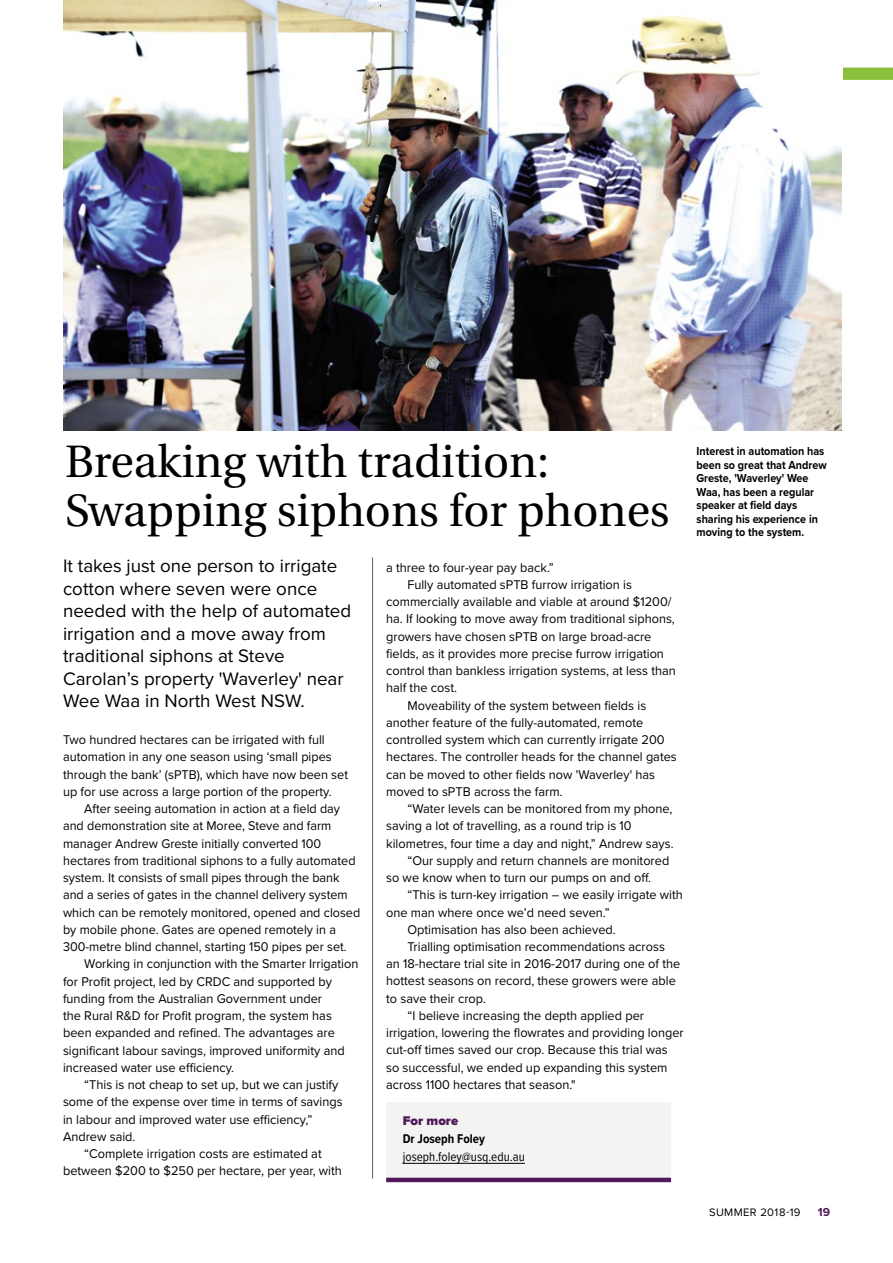
<style>
.page{position:relative;width:893px;height:1263px;background:#fff}
.page>*{position:absolute;margin:0;border:0;box-sizing:border-box;transform-origin:0 0}
.t1{font:45.3px/48.9px "Utopia";color:#000}
.t2{font:18.75px/22.5px "Proxima Nova";color:#000}
.t3{font:13.2px/17.2px "Proxima Nova";color:#000}
.t4{font:13.2px/17.2px "Proxima Nova";color:#000;scale:.96 1}
.t5{font:13.2px "Proxima Nova Cond";color:#000}
.t6{font:700 13.2px "Proxima Nova Cond";color:#000}
.t7{font:900 13.2px "Proxima Nova";color:#4f185b}
.t8{font:700 12px/13.5px "Proxima Nova";color:#000;scale:.9 1}
.t9{font:700 12px "Proxima Nova";color:#4f185b}
.t10{font:11.25px "Proxima Nova";letter-spacing:.03em;color:#000}
</style>
<div class="page">
<svg style="left:843px;top:67px;width:50px;height:13px"></svg>
<img style="left:63px;top:0;width:779px;height:430px">
<hr style="left:372px;top:557px;width:1px;height:622px;background:#5e6062">
<div style="left:386px;top:1102px;width:285px;height:77px;background:#f3f3f1"></div>
<hr style="left:403px;top:1163px;width:122px;height:1px;background:#000">
<hr style="left:386px;top:1178px;width:285px;height:4px;background:#4f185b">
<h1 class="t1" style="left:65px;top:438px;width:606px">Breaking with tradition:<br>Swapping siphons for phones</h1>
<h2 class="t2" style="left:63px;top:554px;width:290px">It takes just one person to irrigate cotton where seven were once needed with the help of automated irrigation and a move away from traditional siphons at Steve<br>Carolan’s property 'Waverley' near<br>Wee Waa in North West NSW.</h2>
<p class="t3" style="left:63px;top:730px;width:287px">Two hundred hectares can be irrigated with full automation in any one season using ‘small pipes through the bank’ (sPTB), which have now been set up for use across a large portion of the property.</p>
<p class="t4" style="left:63px;top:799px;width:311px;text-indent:21px">After seeing automation in action at a field day and demonstration site at Moree, Steve and farm manager Andrew Greste initially converted 100 hectares from traditional siphons to a fully automated system. It consists of small pipes through the bank and a series of gates in the channel delivery system which can be remotely monitored, opened and closed by mobile phone. Gates are opened remotely in a 300-metre blind channel, starting 150 pipes per set.</p>
<p class="t3" style="left:84px;top:955px;width:276px">Working in conjunction with the Smarter Irrigation</p>
<p class="t3" style="left:63px;top:972px;width:270px">for Profit project, led by CRDC and supported by</p>
<p class="t3" style="left:63px;top:989px;width:261px">funding from the Australian Government under</p>
<p class="t3" style="left:63px;top:1006px;width:270px">the Rural R&amp;D for Profit program, the system has</p>
<p class="t3" style="left:63px;top:1024px;width:273px">been expanded and refined. The advantages are</p>
<p class="t3" style="left:63px;top:1041px;width:283px">significant labour savings, improved uniformity and</p>
<p class="t3" style="left:63px;top:1058px;width:173px">increased water use efficiency.</p>
<p class="t3" style="left:84px;top:1075px;width:256px">“This is not cheap to set up, but we can justify</p>
<p class="t3" style="left:63px;top:1093px;width:281px">some of the expense over time in terms of savings</p>
<p class="t3" style="left:63px;top:1110px;width:251px">in labour and improved water use efficiency,”</p>
<p class="t3" style="left:63px;top:1127px;width:74px">Andrew said.</p>
<p class="t3" style="left:84px;top:1144px;width:239px">“Complete irrigation costs are estimated at</p>
<p class="t3" style="left:63px;top:1162px;width:280px">between $200 to $250 per hectare, per year, with</p>
<p class="t3" style="left:386px;top:558px;width:169px">a three to four-year pay back.”</p>
<p class="t3" style="left:407px;top:575px;width:226px">Fully automated sPTB furrow irrigation is</p>
<p class="t3" style="left:386px;top:592px;width:287px">commercially available and viable at around $1200/</p>
<p class="t3" style="left:386px;top:610px;width:290px">ha. If looking to move away from traditional siphons,</p>
<p class="t3" style="left:386px;top:627px;width:267px">growers have chosen sPTB on large broad-acre</p>
<p class="t3" style="left:386px;top:644px;width:279px">fields, as it provides more precise furrow irrigation</p>
<p class="t3" style="left:386px;top:661px;width:291px">control than bankless irrigation systems, at less than</p>
<p class="t3" style="left:386px;top:679px;width:72px">half the cost.</p>
<p class="t3" style="left:407px;top:696px;width:240px">Moveability of the system between fields is</p>
<p class="t3" style="left:386px;top:713px;width:259px">another feature of the fully-automated, remote</p>
<p class="t3" style="left:386px;top:730px;width:280px">controlled system which can currently irrigate 200</p>
<p class="t3" style="left:386px;top:748px;width:292px">hectares. The controller heads for the channel gates</p>
<p class="t3" style="left:386px;top:765px;width:270px">can be moved to other fields now 'Waverley' has</p>
<p class="t3" style="left:386px;top:782px;width:178px">moved to sPTB across the farm.</p>
<p class="t3" style="left:407px;top:799px;width:266px">“Water levels can be monitored from my phone,</p>
<p class="t3" style="left:386px;top:817px;width:247px">saving a lot of travelling, as a round trip is 10</p>
<p class="t3" style="left:386px;top:834px;width:289px">kilometres, four time a day and night,” Andrew says.</p>
<p class="t3" style="left:407px;top:851px;width:263px">“Our supply and return channels are monitored</p>
<p class="t3" style="left:386px;top:868px;width:266px">so we know when to turn our pumps on and off.</p>
<p class="t3" style="left:407px;top:886px;width:277px">“This is turn-key irrigation – we easily irrigate with</p>
<p class="t3" style="left:386px;top:903px;width:225px">one man where once we’d need seven.”</p>
<p class="t3" style="left:407px;top:920px;width:210px">Optimisation has also been achieved.</p>
<p class="t3" style="left:407px;top:937px;width:259px">Trialling optimisation recommendations across</p>
<p class="t3" style="left:386px;top:955px;width:296px">an 18-hectare trial site in 2016-2017 during one of the</p>
<p class="t3" style="left:386px;top:972px;width:291px">hottest seasons on record, these growers were able</p>
<p class="t3" style="left:386px;top:989px;width:101px">to save their crop.</p>
<p class="t3" style="left:407px;top:1006px;width:238px">“I believe increasing the depth applied per</p>
<p class="t3" style="left:386px;top:1024px;width:299px">irrigation, lowering the flowrates and providing longer</p>
<p class="t3" style="left:386px;top:1041px;width:283px">cut-off times saved our crop. Because this trial was</p>
<p class="t3" style="left:386px;top:1058px;width:283px">so successful, we ended up expanding this system</p>
<p class="t3" style="left:386px;top:1075px;width:191px">across 1100 hectares that season."</p>
<p class="t7" style="left:403px;top:1111px;width:57px">For more</p>
<p class="t6" style="left:403px;top:1129px;width:84px">Dr Joseph Foley</p>
<p class="t5" style="left:403px;top:1147px;width:124px">joseph.foley@usq.edu.au</p>
<p class="t8" style="left:696px;top:444px;width:146px">Interest in automation has been so great that Andrew<br>Greste, 'Waverley' Wee<br>Waa, has been a regular speaker at field days sharing his experience in moving to the system.</p>
<p class="t10" style="left:709px;top:1203px;width:93px">SUMMER 2018-19</p>
<p class="t9" style="left:818px;top:1203px;width:14px">19</p>
</div>
